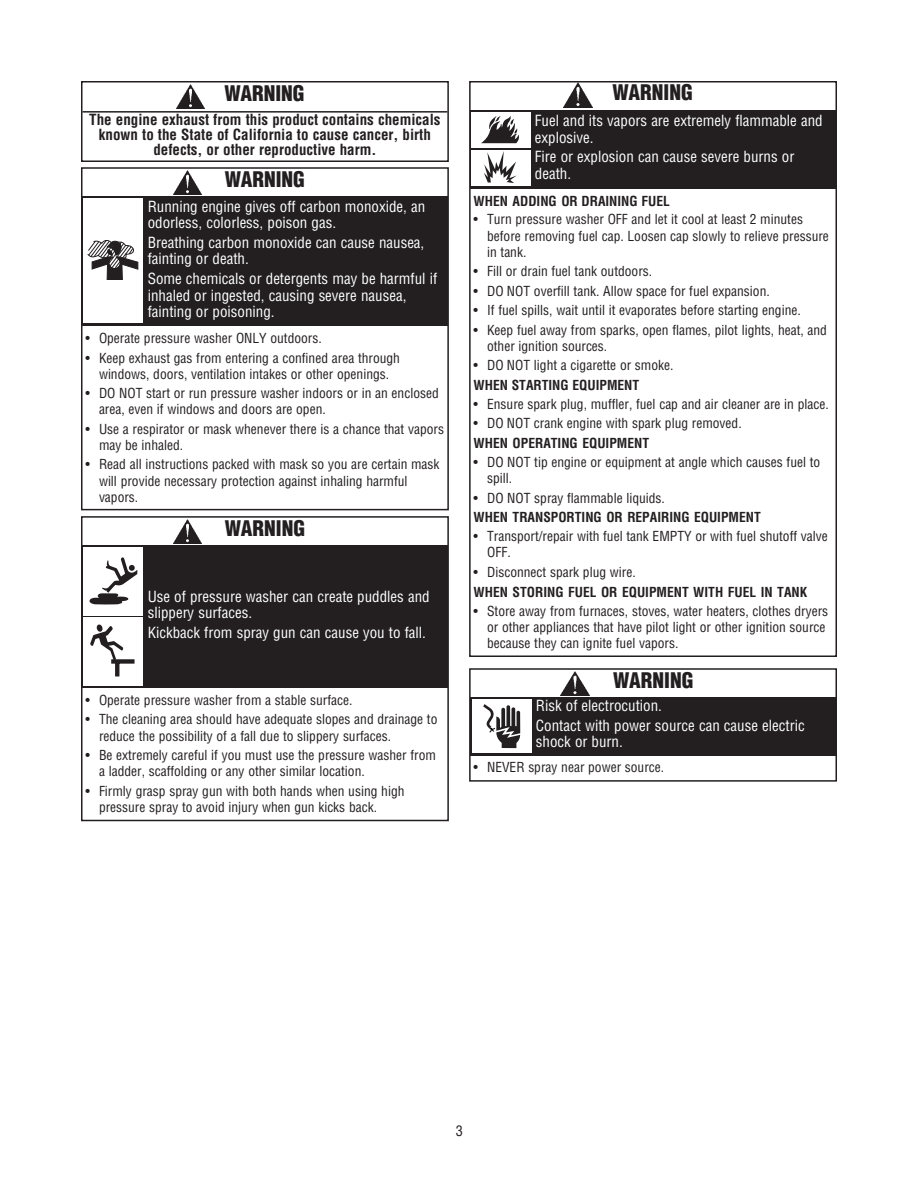
<style>
.page{position:relative;width:918px;height:1188px;background:#fff}
.page>*{position:absolute;margin:0;border:0;box-sizing:border-box;transform-origin:0 0}
.t1{font:900 condensed 21px "Helvetica LT Std";color:#231f20}
.t2{font:condensed 15px/16.5px "Helvetica LT Std";color:#fff}
.t3{font:700 condensed 15px/15px "Helvetica LT Std";color:#231f20;text-align:center}
.t4{font:condensed 14.25px "Helvetica LT Std";color:#231f20}
.t5{font:condensed 13.5px/16.2px "Helvetica LT Std";color:#231f20}
.t6{font:700 condensed 13.5px "Helvetica LT Std";color:#231f20}
</style>
<div class="page">
<div style="left:81px;top:81px;width:368px;height:81px;border:2px solid #231f20"></div>
<img style="left:176px;top:84px;width:28px;height:25px">
<hr style="left:82px;top:111px;width:365px;height:2px;background:#231f20">
<div style="left:81px;top:167px;width:368px;height:343px;border:2px solid #231f20"></div>
<div style="left:82px;top:196px;width:366px;height:130px;background:#231f20"></div>
<img style="left:174px;top:170px;width:28px;height:25px">
<div style="left:84px;top:199px;width:59px;height:124px;background:#fff"></div>
<svg style="left:87px;top:240px;width:51px;height:40px"></svg>
<div style="left:81px;top:516px;width:368px;height:305px;border:2px solid #231f20"></div>
<div style="left:82px;top:545px;width:366px;height:143px;background:#231f20"></div>
<img style="left:173px;top:519px;width:29px;height:25px">
<div style="left:84px;top:547px;width:59px;height:69px;background:#fff"></div>
<svg style="left:89px;top:557px;width:48px;height:47px"></svg>
<div style="left:84px;top:617px;width:59px;height:69px;background:#fff"></div>
<svg style="left:90px;top:625px;width:34px;height:34px"></svg>
<svg style="left:115px;top:664px;width:4px;height:12px"></svg>
<div style="left:111px;top:659px;width:24px;height:5px;background:#231f20"></div>
<div style="left:469px;top:81px;width:368px;height:576px;border:2px solid #231f20"></div>
<div style="left:470px;top:110px;width:366px;height:78px;background:#231f20"></div>
<img style="left:564px;top:83px;width:28px;height:24px">
<div style="left:471px;top:113px;width:59px;height:35px;background:#fff"></div>
<svg style="left:481px;top:116px;width:38px;height:27px"></svg>
<div style="left:471px;top:150px;width:59px;height:35px;background:#fff"></div>
<svg style="left:484px;top:151px;width:33px;height:32px"></svg>
<div style="left:469px;top:668px;width:368px;height:114px;border:2px solid #231f20"></div>
<div style="left:470px;top:697px;width:366px;height:58px;background:#231f20"></div>
<img style="left:561px;top:671px;width:28px;height:25px">
<div style="left:472px;top:699px;width:59px;height:54px;background:#fff"></div>
<svg style="left:483px;top:704px;width:37px;height:44px"></svg>
<h1 class="t1" style="left:224px;top:85px;width:82px">WARNING</h1>
<p class="t3" style="left:89px;top:113px;width:353px">The engine exhaust from this product contains chemicals known to the State of California to cause cancer, birth defects, or other reproductive harm.</p>
<h1 class="t1" style="left:225px;top:171px;width:82px">WARNING</h1>
<p class="t2" style="left:148px;top:199px;width:279px">Running engine gives off carbon monoxide, an odorless, colorless, poison gas.</p>
<p class="t2" style="left:148px;top:235px;width:278px">Breathing carbon monoxide can cause nausea, fainting or death.</p>
<p class="t2" style="left:148px;top:271px;width:291px">Some chemicals or detergents may be harmful if inhaled or ingested, causing severe nausea, fainting or poisoning.</p>
<p class="t5" style="left:86px;top:331px;width:238px">• Operate pressure washer ONLY outdoors.</p>
<p class="t5" style="left:86px;top:350px;width:316px;text-align:center">• Keep exhaust gas from entering a confined area through windows, doors, ventilation intakes or other openings.</p>
<p class="t5" style="left:99px;top:386px;width:341px;text-indent:-14px">• DO NOT start or run pressure washer indoors or in an enclosed area, even if windows and doors are open.</p>
<p class="t5" style="left:99px;top:422px;width:347px;text-indent:-14px">• Use a respirator or mask whenever there is a chance that vapors may be inhaled.</p>
<p class="t5" style="left:99px;top:457px;width:342px;text-indent:-14px">• Read all instructions packed with mask so you are certain mask will provide necessary protection against inhaling harmful vapors.</p>
<h1 class="t1" style="left:225px;top:520px;width:82px">WARNING</h1>
<p class="t2" style="left:148px;top:589px;width:284px">Use of pressure washer can create puddles and slippery surfaces.</p>
<p class="t2" style="left:148px;top:625px;width:280px">Kickback from spray gun can cause you to fall.</p>
<p class="t5" style="left:86px;top:693px;width:268px">• Operate pressure washer from a stable surface.</p>
<p class="t5" style="left:99px;top:712px;width:340px;text-indent:-14px">• The cleaning area should have adequate slopes and drainage to reduce the possibility of a fall due to slippery surfaces.</p>
<p class="t5" style="left:99px;top:748px;width:338px;text-indent:-14px">• Be extremely careful if you must use the pressure washer from a ladder, scaffolding or any other similar location.</p>
<p class="t5" style="left:99px;top:784px;width:307px;text-indent:-14px">• Firmly grasp spray gun with both hands when using high pressure spray to avoid injury when gun kicks back.</p>
<h1 class="t1" style="left:613px;top:83px;width:82px">WARNING</h1>
<p class="t2" style="left:535px;top:113px;width:289px">Fuel and its vapors are extremely flammable and explosive.</p>
<p class="t2" style="left:535px;top:150px;width:261px">Fire or explosion can cause severe burns or death.</p>
<p class="t6" style="left:474px;top:195px;width:198px">WHEN ADDING OR DRAINING FUEL</p>
<p class="t5" style="left:487px;top:212px;width:343px;text-indent:-14px">• Turn pressure washer OFF and let it cool at least 2 minutes before removing fuel cap. Loosen cap slowly to relieve pressure in tank.</p>
<p class="t5" style="left:474px;top:264px;width:180px">• Fill or drain fuel tank outdoors.</p>
<p class="t5" style="left:474px;top:284px;width:298px">• DO NOT overfill tank. Allow space for fuel expansion.</p>
<p class="t5" style="left:474px;top:303px;width:329px">• If fuel spills, wait until it evaporates before starting engine.</p>
<p class="t5" style="left:487px;top:322px;width:341px;text-indent:-14px">• Keep fuel away from sparks, open flames, pilot lights, heat, and other ignition sources.</p>
<p class="t5" style="left:474px;top:358px;width:201px">• DO NOT light a cigarette or smoke.</p>
<p class="t6" style="left:474px;top:380px;width:167px">WHEN STARTING EQUIPMENT</p>
<p class="t5" style="left:474px;top:397px;width:357px">• Ensure spark plug, muffler, fuel cap and air cleaner are in place.</p>
<p class="t5" style="left:474px;top:416px;width:270px">• DO NOT crank engine with spark plug removed.</p>
<p class="t6" style="left:474px;top:438px;width:177px">WHEN OPERATING EQUIPMENT</p>
<p class="t5" style="left:487px;top:455px;width:335px;text-indent:-14px">• DO NOT tip engine or equipment at angle which causes fuel to spill.</p>
<p class="t5" style="left:474px;top:490px;width:193px">• DO NOT spray flammable liquids.</p>
<p class="t6" style="left:474px;top:512px;width:289px">WHEN TRANSPORTING OR REPAIRING EQUIPMENT</p>
<p class="t5" style="left:487px;top:529px;width:342px;text-indent:-14px">• Transport/repair with fuel tank EMPTY or with fuel shutoff valve<br>OFF.</p>
<p class="t5" style="left:474px;top:565px;width:164px">• Disconnect spark plug wire.</p>
<p class="t6" style="left:474px;top:586px;width:335px">WHEN STORING FUEL OR EQUIPMENT WITH FUEL IN TANK</p>
<p class="t5" style="left:487px;top:603px;width:343px;text-indent:-14px">• Store away from furnaces, stoves, water heaters, clothes dryers or other appliances that have pilot light or other ignition source because they can ignite fuel vapors.</p>
<h1 class="t1" style="left:613px;top:671px;width:82px">WARNING</h1>
<p class="t2" style="left:536px;top:697px;width:270px;line-height:19.8px">Risk of electrocution.<br>Contact with power source can cause electric</p>
<p class="t2" style="left:536px;top:735px;width:88px">shock or burn.</p>
<p class="t5" style="left:474px;top:760px;width:192px">• NEVER spray near power source.</p>
<p class="t4" style="left:456px;top:1125px;width:9px">3</p>
</div>
